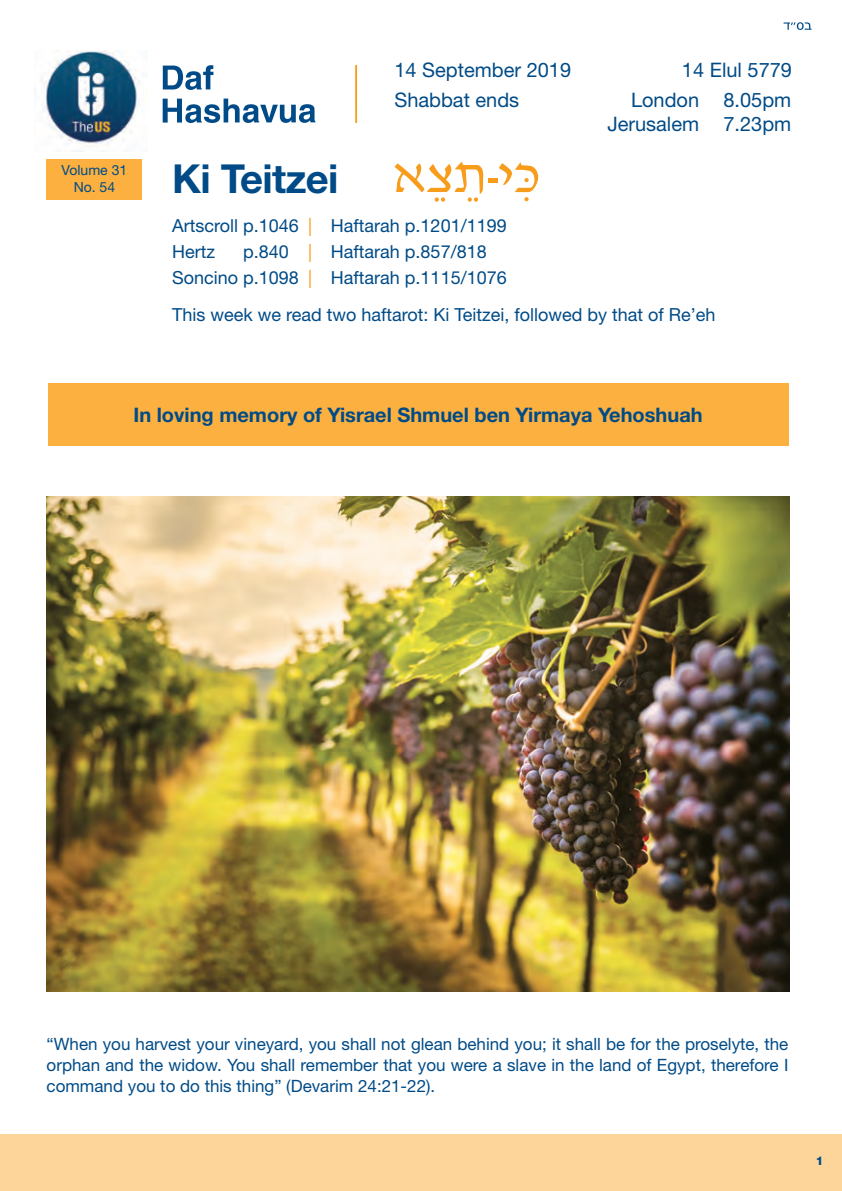
<style>
.page{position:relative;width:842px;height:1191px;background:#fff}
.page>*{position:absolute;margin:0;border:0;box-sizing:border-box;transform-origin:0 0}
.t1{font:700 40px "Helvetica Neue";letter-spacing:-.015em;color:#004b87}
.t2{font:20px/24px "Helvetica Neue";color:#004b87;text-align:right}
.t3{font:700 20px "Helvetica Neue";color:#004b87}
.t4{font:18px/26px "Helvetica Neue";color:#004b87}
.t5{font:17px/21px "Helvetica Neue";color:#004b87;text-align:justify}
.t6{font:14px/16.8px "Helvetica Neue";color:#004b87;text-align:center}
.t7{font:800 12px "Helvetica Neue";color:#004b87}
.s1{color:#f89c1c}
</style>
<div class="page">
<div style="left:0;top:1133px;width:842px;height:58px;background:#fdd59a"></div>
<div style="left:47px;top:160px;width:95px;height:40px;background:#fbb03f"></div>
<div style="left:48px;top:383px;width:740px;height:62px;background:#fbb03f"></div>
<svg style="left:783px;top:22px;width:28px;height:8px"></svg>
<svg style="left:395px;top:162px;width:143px;height:40px"></svg>
<svg style="left:163px;top:99px;width:153px;height:24px"></svg>
<svg style="left:163px;top:65px;width:50px;height:25px"></svg>
<hr style="left:355px;top:65px;width:2px;height:58px;background:#f89c1c">
<img style="left:34px;top:50px;width:114px;height:102px">
<img style="left:47px;top:496px;width:742px;height:496px">
<p class="t6" style="left:62px;top:163px;width:67px">Volume 31<br>No. 54</p>
<p class="t2" style="left:394px;top:60px;width:178px">14 September 2019</p>
<p class="t2" style="left:682px;top:60px;width:112px">14 Elul 5779</p>
<p class="t2" style="left:394px;top:90px;width:126px">Shabbat ends</p>
<p class="t2" style="left:607px;top:90px;width:185px">London 8.05pm<br>Jerusalem 7.23pm</p>
<h1 class="t1" style="left:172px;top:164px;width:168px">Ki Teitzei</h1>
<p class="t4" style="left:172px;top:214px;width:336px">Artscroll p.1046 <span class="s1">|</span> Haftarah p.1201/1199<br>Hertz</p>
<p class="t4" style="left:172px;top:240px;width:336px;text-indent:71px">p.840 <span class="s1">|</span> Haftarah p.857/818<br>Soncino p.1098 <span class="s1">|</span> Haftarah p.1115/1076</p>
<p class="t4" style="left:172px;top:304px;width:545px">This week we read two haftarot: Ki Teitzei, followed by that of Re’eh</p>
<p class="t3" style="left:133px;top:407px;width:571px">In loving memory of Yisrael Shmuel ben Yirmaya Yehoshuah</p>
<p class="t5" style="left:47px;top:1035px;width:743px">“When you harvest your vineyard, you shall not glean behind you; it shall be for the proselyte, the orphan and the widow. You shall remember that you were a slave in the land of Egypt, therefore I command you to do this thing” (Devarim 24:21-22).</p>
<p class="t7" style="left:816px;top:1156px;width:9px">1</p>
</div>
